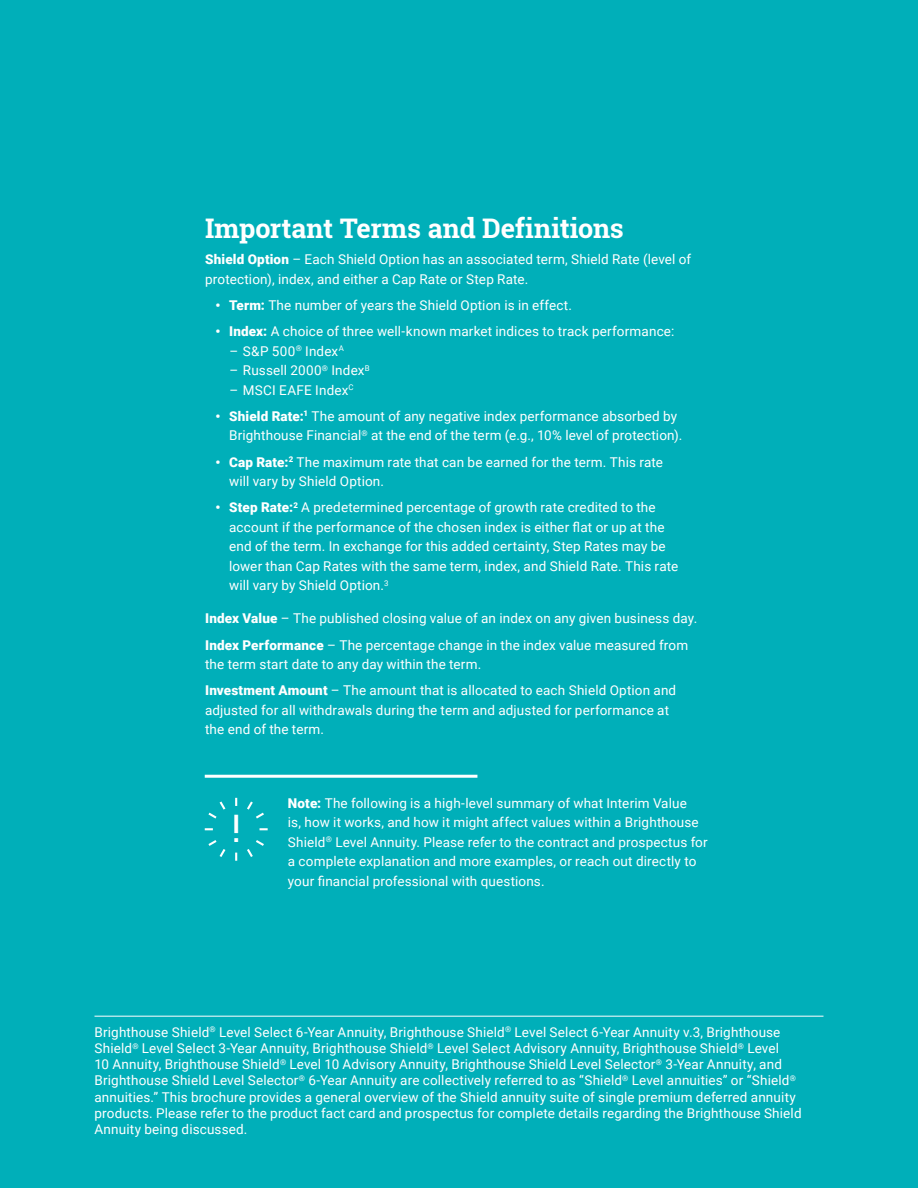
<style>
.page{position:relative;width:918px;height:1188px;background:#00afb9}
.page>*{position:absolute;margin:0;border:0;box-sizing:border-box;transform-origin:0 0}
.t1{font:38.4px "Roboto Slab";color:#fff}
.t2{font:700 27px "Roboto Slab";letter-spacing:-.005em;color:#fff}
.t3{font:13.5px/19.5px "Roboto";letter-spacing:.01em;color:#fff}
.s1{font-weight:900}
</style>
<div class="page">
<hr style="left:94px;top:1016px;width:730px;height:1px;background:#fff">
<hr style="left:205px;top:775px;width:272px;height:3px;background:#fff">
<svg style="left:205px;top:798px;width:63px;height:63px"></svg>
<p class="t2" style="left:205px;top:210px;width:420px">Important Terms and Definitions</p>
<p class="t3" style="left:205px;top:249px;width:488px"><span class="s1">Shield Option</span> – Each Shield Option has an associated term, Shield Rate (level of protection), index, and either a Cap Rate or Step Rate.</p>
<p class="t3" style="left:216px;top:295px;width:358px"><span class="s1">• Term:</span> The number of years the Shield Option is in effect.</p>
<p class="t3" style="left:216px;top:321px;width:460px"><span class="s1">• Index:</span> A choice of three well-known market indices to track performance:</p>
<p class="t3" style="left:229px;top:341px;width:116px">– S&amp;P 500<sup>®</sup> Index<sup>A</sup></p>
<p class="t3" style="left:229px;top:360px;width:142px">– Russell 2000<sup>®</sup> Index<sup>B</sup></p>
<p class="t3" style="left:229px;top:380px;width:126px">– MSCI EAFE Index<sup>C</sup></p>
<p class="t3" style="left:229px;top:406px;width:455px;text-indent:-14px"><span class="s1">• Shield Rate:</span><sup>1</sup> The amount of any negative index performance absorbed by<br>Brighthouse Financial<sup>®</sup> at the end of the term (e.g., 10% level of protection).</p>
<p class="t3" style="left:229px;top:452px;width:436px;text-indent:-14px"><span class="s1">• Cap Rate:</span><sup>2</sup> The maximum rate that can be earned for the term. This rate will vary by Shield Option.</p>
<p class="t3" style="left:229px;top:497px;width:451px;text-indent:-14px"><span class="s1">• Step Rate:</span><sup>2</sup> A predetermined percentage of growth rate credited to the account if the performance of the chosen index is either flat or up at the end of the term. In exchange for this added certainty, Step Rates may be lower than Cap Rates with the same term, index, and Shield Rate. This rate will vary by Shield Option.<sup>3</sup></p>
<p class="t3" style="left:205px;top:608px;width:494px"><span class="s1">Index Value</span> – The published closing value of an index on any given business day.</p>
<p class="t3" style="left:205px;top:635px;width:485px"><span class="s1">Index Performance</span> – The percentage change in the index value measured from the term start date to any day within the term.</p>
<p class="t3" style="left:205px;top:680px;width:473px"><span class="s1">Investment Amount</span> – The amount that is allocated to each Shield Option and adjusted for all withdrawals during the term and adjusted for performance at the end of the term.</p>
<p class="t1" style="left:232px;top:802px;width:11px">!</p>
<p class="t3" style="left:288px;top:793px;width:421px"><span class="s1">Note:</span> The following is a high-level summary of what Interim Value<br>is, how it works, and how it might affect values within a Brighthouse Shield<sup>®</sup> Level Annuity. Please refer to the contract and prospectus for a complete explanation and more examples, or reach out directly to your financial professional with questions.</p>
<p class="t3" style="left:94px;top:1023px;width:709px;line-height:16.2px">Brighthouse Shield<sup>®</sup> Level Select 6-Year Annuity, Brighthouse Shield<sup>®</sup> Level Select 6-Year Annuity v.3, Brighthouse Shield<sup>®</sup> Level Select 3-Year Annuity, Brighthouse Shield<sup>®</sup> Level Select Advisory Annuity, Brighthouse Shield<sup>®</sup> Level<br>10 Annuity, Brighthouse Shield<sup>®</sup> Level 10 Advisory Annuity, Brighthouse Shield Level Selector<sup>®</sup> 3-Year Annuity, and Brighthouse Shield Level Selector<sup>®</sup> 6-Year Annuity are collectively referred to as “Shield<sup>®</sup> Level annuities” or “Shield<sup>® </sup>annuities.” This brochure provides a general overview of the Shield annuity suite of single premium deferred annuity products. Please refer to the product fact card and prospectus for complete details regarding the Brighthouse Shield Annuity being discussed.</p>
</div>
